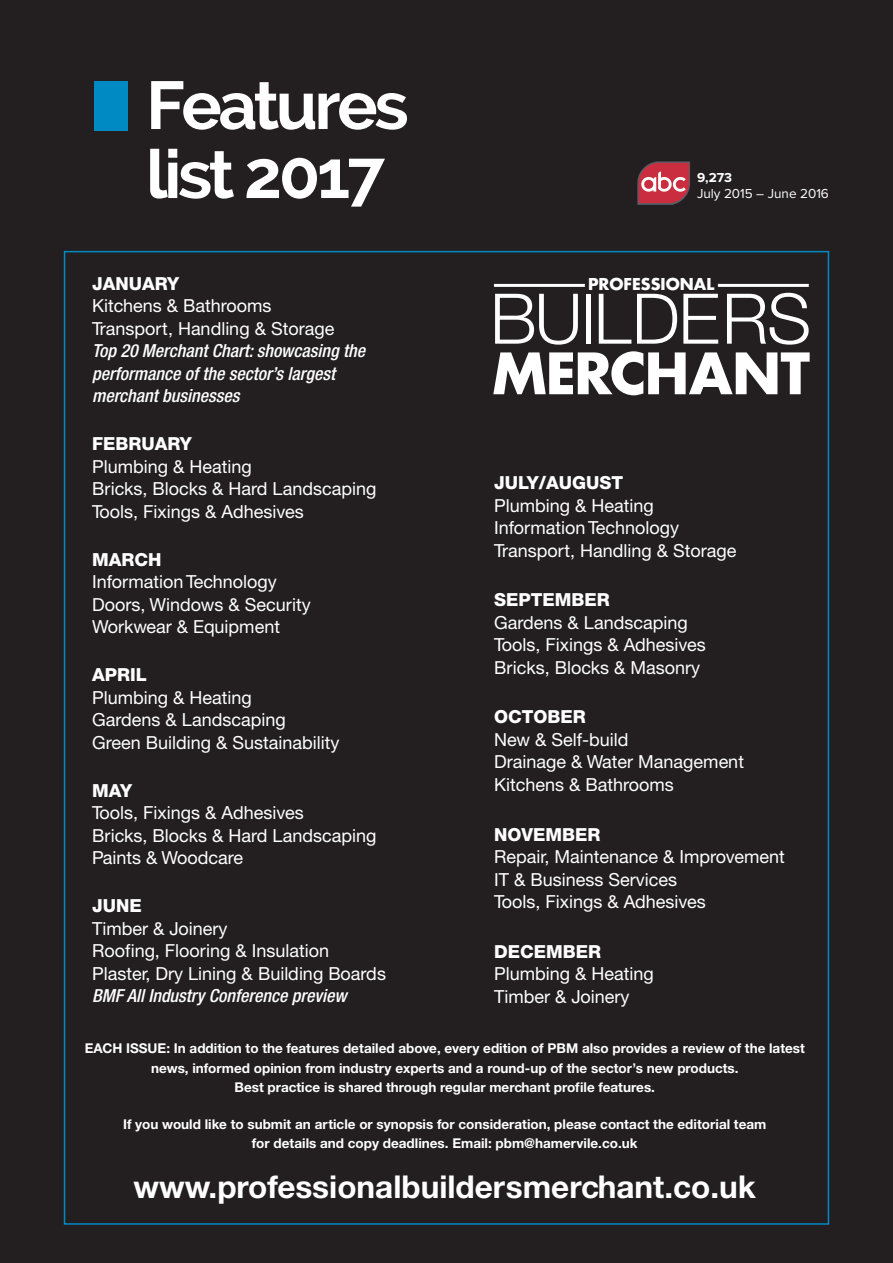
<style>
.page{position:relative;width:893px;height:1263px;background:#231f20}
.page>*{position:absolute;margin:0;border:0;box-sizing:border-box;transform-origin:0 0}
.t1{font:69.9px "font 000000001 dbfa 3 c 6";letter-spacing:-.02em;color:#fff}
.t2{font:700 67.5px/69px "Raleway";letter-spacing:-.05em;color:#fff}
.t3{font:700 55.5px "Futura";letter-spacing:-.02em;color:#fff}
.t4{font:700 31.5px "Helvetica Neue CE";color:#fff}
.t5{font:18px/22.5px "Helvetica Neue CE";color:#fff}
.t6{font:italic 500 condensed 18px/22.5px "Helvetica Neue";color:#fff}
.t7{font:800 18px "Helvetica Neue";color:#fff}
.t8{font:700 15.9px "Futura";color:#fff}
.t9{font:700 13.5px/19.5px "Helvetica Neue CE";color:#fff;text-align:center}
.t10{font:13.5px "Proxima Nova";color:#fff}
.t11{font:700 13.5px "Proxima Nova";color:#fff}
</style>
<div class="page">
<div style="left:94px;top:81px;width:34px;height:49px;background:#008ac4"></div>
<hr style="left:494px;top:284px;width:91px;height:3px;background:#fff">
<hr style="left:718px;top:284px;width:91px;height:3px;background:#fff">
<img style="left:637px;top:163px;width:14px;height:19px">
<h2 class="t2" style="left:146px;top:71px;width:264px">Features list 2017</h2>
<p class="t11" style="left:697px;top:171px;width:37px">9,273</p>
<p class="t10" style="left:697px;top:187px;width:133px">July 2015 – June 2016</p>
<p class="t7" style="left:92px;top:273px;width:89px">JANUARY</p>
<p class="t5" style="left:92px;top:295px;width:244px">Kitchens &amp; Bathrooms<br>Transport, Handling &amp; Storage</p>
<p class="t6" style="left:92px;top:339px;width:275px">Top 20 Merchant Chart: showcasing the performance of the sector’s largest merchant businesses</p>
<p class="t7" style="left:92px;top:433px;width:101px">FEBRUARY</p>
<p class="t5" style="left:92px;top:455px;width:286px">Plumbing &amp; Heating<br>Bricks, Blocks &amp; Hard Landscaping<br>Tools, Fixings &amp; Adhesives</p>
<p class="t7" style="left:92px;top:549px;width:71px">MARCH</p>
<p class="t5" style="left:92px;top:571px;width:220px">Information Technology<br>Doors, Windows &amp; Security<br>Workwear &amp; Equipment</p>
<p class="t7" style="left:92px;top:664px;width:56px">APRIL</p>
<p class="t5" style="left:92px;top:686px;width:249px">Plumbing &amp; Heating<br>Gardens &amp; Landscaping<br>Green Building &amp; Sustainability</p>
<p class="t7" style="left:92px;top:780px;width:42px">MAY</p>
<p class="t5" style="left:92px;top:802px;width:286px">Tools, Fixings &amp; Adhesives<br>Bricks, Blocks &amp; Hard Landscaping<br>Paints &amp; Woodcare</p>
<p class="t7" style="left:92px;top:895px;width:51px">JUNE</p>
<p class="t5" style="left:92px;top:917px;width:295px">Timber &amp; Joinery<br>Roofing, Flooring &amp; Insulation<br>Plaster, Dry Lining &amp; Building Boards</p>
<p class="t6" style="left:92px;top:984px;width:256px">BMF All Industry Conference preview</p>
<p class="t8" style="left:588px;top:274px;width:128px">PROFESSIONAL</p>
<h1 class="t1" style="left:490px;top:276px;width:323px">BUILDERS</h1>
<h3 class="t3" style="left:492px;top:336px;width:319px">MERCHANT</h3>
<p class="t7" style="left:494px;top:472px;width:131px">JULY/AUGUST</p>
<p class="t5" style="left:494px;top:494px;width:244px">Plumbing &amp; Heating<br>Information Technology<br>Transport, Handling &amp; Storage</p>
<p class="t7" style="left:494px;top:589px;width:117px">SEPTEMBER</p>
<p class="t5" style="left:494px;top:611px;width:213px">Gardens &amp; Landscaping<br>Tools, Fixings &amp; Adhesives<br>Bricks, Blocks &amp; Masonry</p>
<p class="t7" style="left:494px;top:706px;width:93px">OCTOBER</p>
<p class="t5" style="left:494px;top:728px;width:251px">New &amp; Self-build<br>Drainage &amp; Water Management<br>Kitchens &amp; Bathrooms</p>
<p class="t7" style="left:494px;top:823px;width:108px">NOVEMBER</p>
<p class="t5" style="left:494px;top:845px;width:292px">Repair, Maintenance &amp; Improvement<br>IT &amp; Business Services<br>Tools, Fixings &amp; Adhesives</p>
<p class="t7" style="left:494px;top:940px;width:108px">DECEMBER</p>
<p class="t5" style="left:494px;top:962px;width:161px">Plumbing &amp; Heating<br>Timber &amp; Joinery</p>
<p class="t9" style="left:85px;top:1039px;width:722px">EACH ISSUE: In addition to the features detailed above, every edition of PBM also provides a review of the latest news, informed opinion from industry experts and a round-up of the sector’s new products.<br>Best practice is shared through regular merchant profile features.</p>
<p class="t9" style="left:123px;top:1114px;width:645px">If you would like to submit an article or synopsis for consideration, please contact the editorial team for details and copy deadlines. Email: pbm@hamervile.co.uk</p>
<h3 class="t4" style="left:134px;top:1167px;width:624px">www.professionalbuildersmerchant.co.uk</h3>
</div>
